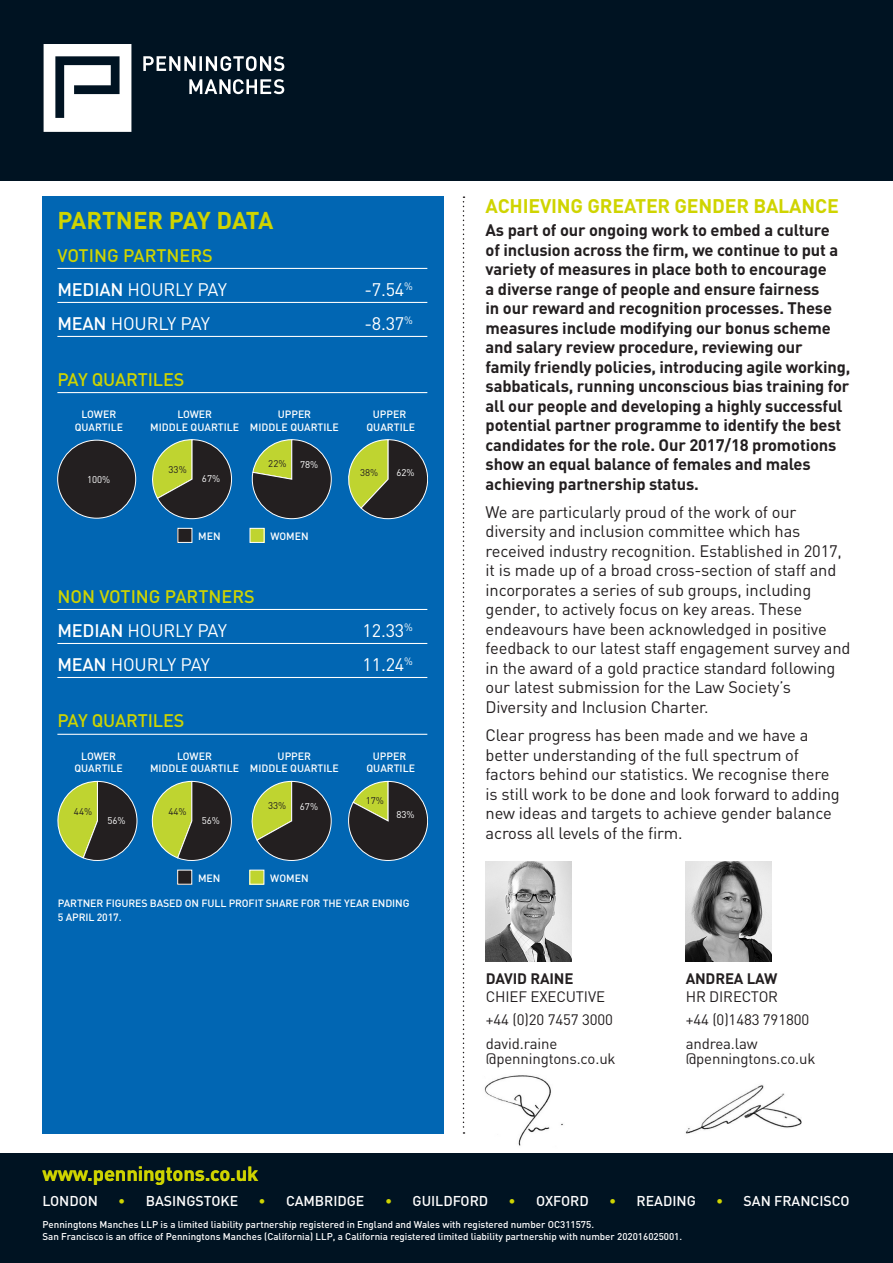
<style>
.page{position:relative;width:893px;height:1263px;background:#fff}
.page>*{position:absolute;margin:0;border:0;box-sizing:border-box;transform-origin:0 0}
.t1{font:700 24px "DIN";letter-spacing:-.01em;color:#cfd400}
.t2{font:700 20.25px "DIN";letter-spacing:-.01em;color:#cfd400}
.t3{font:700 19.5px "DIN";letter-spacing:-.01em;color:#cfd400}
.Body{font:18px "DIN";letter-spacing:-.01em;color:#fff}
.t4{font:500 18px "DIN";letter-spacing:-.01em;color:#cfd400}
.Body-2{font:16.5px/19.5px "DIN";letter-spacing:-.01em;color:#231f20}
.Body-3{font:700 16.5px/19.5px "DIN";letter-spacing:-.01em;color:#231f20}
.Body-4{font:15px/18px "DIN";letter-spacing:-.01em;color:#231f20}
.t5{font:500 14.1px "DIN";color:#fff}
.Body-5{font:500 10.5px/12.6px "DIN";color:#fff;text-align:center}
.t6{font:500 9.75px/12px "DIN";color:#fff}
.t7{font:9.75px "DIN";color:#fff}
.t8{font:9.75px "DIN";color:#231f20}
.s1{font-weight:500}
.s2{font-weight:700}
.s3{color:#cfd400}
</style>
<div class="page">
<div style="left:0;top:1153px;width:893px;height:110px;background:#001322"></div>
<div style="left:0;top:0;width:893px;height:181px;background:#001322"></div>
<svg style="left:44px;top:44px;width:87px;height:88px"></svg>
<svg style="left:143px;top:56px;width:141px;height:38px"></svg>
<img style="left:486px;top:861px;width:85px;height:100px">
<img style="left:686px;top:861px;width:85px;height:100px">
<div style="left:43px;top:196px;width:401px;height:938px;background:#0166b3"></div>
<hr style="left:57px;top:392px;width:370px;height:1px;background:#fff">
<div style="left:58px;top:440px;width:78px;height:78px;background:#231f20;border-radius:50%"></div>
<div style="left:57px;top:440px;width:79px;height:78px;border:1px solid #fff;border-radius:50%"></div>
<svg style="left:348px;top:439px;width:80px;height:80px"></svg>
<svg style="left:252px;top:439px;width:80px;height:80px"></svg>
<svg style="left:152px;top:439px;width:80px;height:80px"></svg>
<div style="left:250px;top:528px;width:14px;height:14px;background:#bfd430"></div>
<div style="left:250px;top:528px;width:14px;height:15px;border:1px solid #fff"></div>
<div style="left:178px;top:528px;width:14px;height:14px;background:#231f20"></div>
<div style="left:178px;top:528px;width:14px;height:15px;border:1px solid #fff"></div>
<hr style="left:57px;top:734px;width:370px;height:1px;background:#fff">
<svg style="left:348px;top:780px;width:80px;height:81px"></svg>
<svg style="left:251px;top:780px;width:81px;height:81px"></svg>
<svg style="left:151px;top:780px;width:81px;height:81px"></svg>
<svg style="left:57px;top:780px;width:81px;height:81px"></svg>
<div style="left:250px;top:870px;width:14px;height:14px;background:#bfd430"></div>
<div style="left:178px;top:870px;width:14px;height:14px;background:#231f20"></div>
<div style="left:177px;top:870px;width:15px;height:14px;border:1px solid #fff"></div>
<svg style="left:463px;top:196px;width:1px;height:938px"></svg>
<hr style="left:57px;top:268px;width:370px;height:1px;background:#fff">
<hr style="left:57px;top:302px;width:370px;height:1px;background:#fff">
<hr style="left:57px;top:336px;width:370px;height:1px;background:#fff">
<hr style="left:57px;top:609px;width:370px;height:1px;background:#fff">
<hr style="left:57px;top:643px;width:370px;height:1px;background:#fff">
<hr style="left:57px;top:677px;width:370px;height:1px;background:#fff">
<img style="left:484px;top:1075px;width:79px;height:71px">
<img style="left:685px;top:1085px;width:117px;height:49px">
<p class="t1" style="left:57px;top:205px;width:218px">PARTNER PAY DATA</p>
<p class="t4" style="left:57px;top:243px;width:157px">VOTING PARTNERS</p>
<p class="Body" style="left:57px;top:278px;width:171px"><span class="s1">MEDIAN</span> HOURLY PAY</p>
<p class="Body" style="left:364px;top:278px;width:50px">-7.54<sup>%</sup></p>
<p class="Body" style="left:57px;top:312px;width:154px"><span class="s1">MEAN</span> HOURLY PAY</p>
<p class="Body" style="left:364px;top:312px;width:50px">-8.37<sup>%</sup></p>
<p class="t4" style="left:57px;top:368px;width:128px">PAY QUARTILES</p>
<p class="Body-5" style="left:75px;top:408px;width:50px">LOWER<br>QUARTILE</p>
<p class="t7" style="left:87px;top:473px;width:25px">100%</p>
<p class="Body-5" style="left:150px;top:408px;width:90px">LOWER<br>MIDDLE QUARTILE</p>
<p class="t8" style="left:169px;top:463px;width:20px">33%</p>
<p class="t7" style="left:202px;top:472px;width:20px">67%</p>
<p class="Body-5" style="left:250px;top:408px;width:90px">UPPER<br>MIDDLE QUARTILE</p>
<p class="t8" style="left:268px;top:458px;width:20px">22%</p>
<p class="t7" style="left:300px;top:458px;width:20px">78%</p>
<p class="Body-5" style="left:198px;top:530px;width:24px">MEN</p>
<p class="Body-5" style="left:270px;top:530px;width:40px">WOMEN</p>
<p class="Body-5" style="left:367px;top:408px;width:50px">UPPER<br>QUARTILE</p>
<p class="t8" style="left:360px;top:467px;width:20px">38%</p>
<p class="t7" style="left:396px;top:467px;width:20px">62%</p>
<p class="t4" style="left:57px;top:584px;width:199px">NON VOTING PARTNERS</p>
<p class="Body" style="left:57px;top:619px;width:171px"><span class="s1">MEDIAN</span> HOURLY PAY</p>
<p class="Body" style="left:363px;top:619px;width:52px">12.33<sup>%</sup></p>
<p class="Body" style="left:57px;top:653px;width:154px"><span class="s1">MEAN</span> HOURLY PAY</p>
<p class="Body" style="left:363px;top:653px;width:52px">11.24<sup>%</sup></p>
<p class="t4" style="left:57px;top:709px;width:128px">PAY QUARTILES</p>
<p class="Body-5" style="left:74px;top:749px;width:50px">LOWER<br>QUARTILE</p>
<p class="Body-5" style="left:150px;top:749px;width:91px">LOWER<br>MIDDLE QUARTILE</p>
<p class="t8" style="left:74px;top:805px;width:20px">44%</p>
<p class="t7" style="left:107px;top:814px;width:20px">56%</p>
<p class="t8" style="left:168px;top:805px;width:20px">44%</p>
<p class="t7" style="left:202px;top:814px;width:20px">56%</p>
<p class="Body-5" style="left:250px;top:749px;width:91px">UPPER<br>MIDDLE QUARTILE</p>
<p class="t8" style="left:268px;top:799px;width:20px">33%</p>
<p class="t7" style="left:300px;top:800px;width:20px">67%</p>
<p class="Body-5" style="left:366px;top:749px;width:50px">UPPER<br>QUARTILE</p>
<p class="t7" style="left:396px;top:808px;width:20px">83%</p>
<p class="t8" style="left:366px;top:794px;width:20px">17%</p>
<p class="Body-5" style="left:198px;top:871px;width:24px">MEN</p>
<p class="Body-5" style="left:270px;top:871px;width:40px">WOMEN</p>
<p class="Body-5" style="left:58px;top:896px;width:353px;line-height:13.5px;text-align:left">PARTNER FIGURES BASED ON FULL PROFIT SHARE FOR THE YEAR ENDING<br>5 APRIL 2017.</p>
<p class="t2" style="left:43px;top:1160px;width:218px">www.penningtons.co.uk</p>
<p class="t3" style="left:486px;top:193px;width:355px">ACHIEVING GREATER GENDER BALANCE</p>
<p class="Body-3" style="left:486px;top:220px;width:366px">As part of our ongoing work to embed a culture<br>of inclusion across the firm, we continue to put a variety of measures in place both to encourage<br>a diverse range of people and ensure fairness<br>in our reward and recognition processes. These measures include modifying our bonus scheme and salary review procedure, reviewing our family friendly policies, introducing agile working, sabbaticals, running unconscious bias training for all our people and developing a highly successful potential partner programme to identify the best candidates for the role. Our 2017/18 promotions show an equal balance of females and males achieving partnership status.</p>
<p class="Body-2" style="left:486px;top:502px;width:366px">We are particularly proud of the work of our diversity and inclusion committee which has received industry recognition. Established in 2017, it is made up of a broad cross-section of staff and incorporates a series of sub groups, including gender, to actively focus on key areas. These endeavours have been acknowledged in positive feedback to our latest staff engagement survey and in the award of a gold practice standard following our latest submission for the Law Society’s Diversity and Inclusion Charter.</p>
<p class="Body-2" style="left:486px;top:725px;width:356px">Clear progress has been made and we have a better understanding of the full spectrum of factors behind our statistics. We recognise there is still work to be done and look forward to adding new ideas and targets to achieve gender balance across all levels of the firm.</p>
<p class="Body-4" style="left:486px;top:969px;width:121px"><span class="s2">DAVID RAINE<br></span>CHIEF EXECUTIVE</p>
<p class="Body-4" style="left:486px;top:1010px;width:129px">+44 (0)20 7457 3000</p>
<p class="Body-4" style="left:486px;top:1035px;width:131px;line-height:15px">david.raine @penningtons.co.uk</p>
<p class="Body-4" style="left:686px;top:969px;width:94px"><span class="s2">ANDREA LAW<br></span>HR DIRECTOR</p>
<p class="Body-4" style="left:686px;top:1010px;width:125px">+44 (0)1483 791800</p>
<p class="Body-4" style="left:686px;top:1035px;width:131px;line-height:15px">andrea.law @penningtons.co.uk</p>
<p class="t5" style="left:43px;top:1192px;width:57px">LONDON</p>
<p class="t5" style="left:118px;top:1192px;width:121px"><span class="s3">•</span> BASINGSTOKE</p>
<p class="t5" style="left:259px;top:1192px;width:107px"><span class="s3">•</span> CAMBRIDGE</p>
<p class="t5" style="left:385px;top:1192px;width:105px"><span class="s3">•</span> GUILDFORD</p>
<p class="t5" style="left:509px;top:1192px;width:82px"><span class="s3">•</span> OXFORD</p>
<p class="t5" style="left:609px;top:1192px;width:88px"><span class="s3">•</span> READING</p>
<p class="t5" style="left:716px;top:1192px;width:135px"><span class="s3">•</span> SAN FRANCISCO</p>
<p class="t6" style="left:43px;top:1218px;width:641px">Penningtons Manches LLP is a limited liability partnership registered in England and Wales with registered number OC311575.<br>San Francisco is an office of Penningtons Manches (California) LLP, a California registered limited liability partnership with number 202016025001.</p>
</div>
